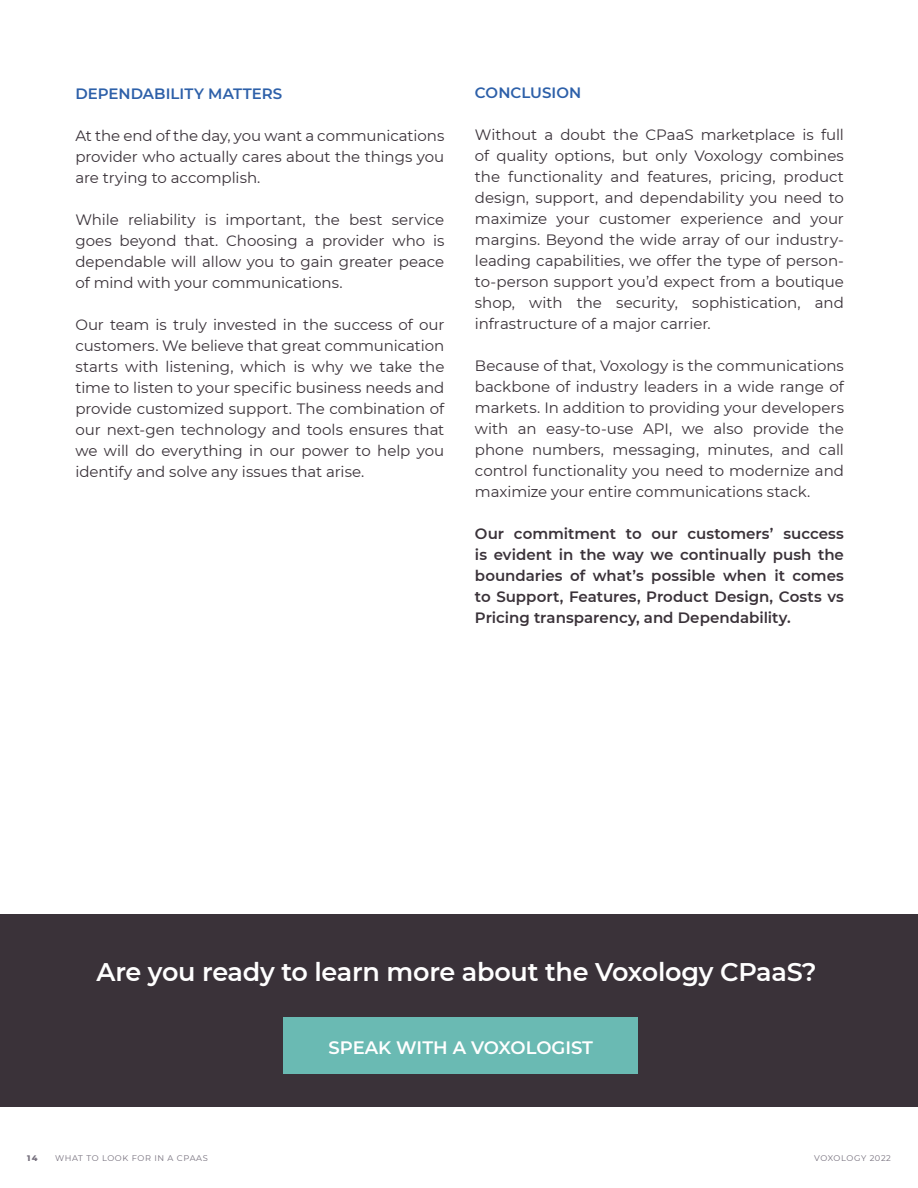
<style>
.page{position:relative;width:918px;height:1188px;background:#fff}
.page>*{position:absolute;margin:0;border:0;box-sizing:border-box;transform-origin:0 0}
.t1{font:600 25.5px "Montserrat";letter-spacing:-.01em;color:#fff}
.t2{font:600 18px "Montserrat";color:#fff}
.t3{font:15px/21px "Montserrat";letter-spacing:-.005em;color:#3a3239;text-align:justify}
.t4{font:600 15px/21px "Montserrat";color:#3a3239;text-align:justify}
.t5{font:600 15px "Montserrat";letter-spacing:.005em;color:#2d60a9}
.t6{font:8.25px "Montserrat";letter-spacing:.075em;color:#76707d}
.t7{font:800 8.25px "Montserrat";color:#76707d}
</style>
<div class="page">
<div style="left:0;top:915px;width:918px;height:192px;background:#3a3239"></div>
<div style="left:283px;top:1017px;width:355px;height:56px;background:#6abab3"></div>
<p class="t5" style="left:75px;top:83px;width:209px">DEPENDABILITY MATTERS</p>
<p class="t3" style="left:75px;top:125px;width:370px">At the end of the day, you want a communications provider who actually cares about the things you are trying to accomplish.</p>
<p class="t3" style="left:75px;top:209px;width:371px">While reliability is important, the best service goes beyond that. Choosing a provider who is dependable will allow you to gain greater peace of mind with your communications.</p>
<p class="t3" style="left:75px;top:314px;width:371px">Our team is truly invested in the success of our customers. We believe that great communication starts with listening, which is why we take the time to listen to your specific business needs and provide customized support. The combination of our next-gen technology and tools ensures that we will do everything in our power to help you identify and solve any issues that arise.</p>
<p class="t5" style="left:475px;top:82px;width:108px">CONCLUSION</p>
<p class="t3" style="left:475px;top:124px;width:371px">Without a doubt the CPaaS marketplace is full of quality options, but only Voxology combines the functionality and features, pricing, product design, support, and dependability you need to maximize your customer experience and your margins. Beyond the wide array of our industry&shy;leading capabilities, we offer the type of person&shy;to-person support you’d expect from a boutique shop, with the security, sophistication, and infrastructure of a major carrier.</p>
<p class="t3" style="left:475px;top:355px;width:371px">Because of that, Voxology is the communications backbone of industry leaders in a wide range of markets. In addition to providing your developers with an easy-to-use API, we also provide the phone numbers, messaging, minutes, and call control functionality you need to modernize and maximize your entire communications stack.</p>
<p class="t4" style="left:475px;top:523px;width:371px">Our commitment to our customers’ success is evident in the way we continually push the boundaries of what’s possible when it comes to Support, Features, Product Design, Costs vs Pricing transparency, and Dependability.</p>
<h1 class="t1" style="left:97px;top:954px;width:722px">Are you ready to learn more about the Voxology CPaaS?</h1>
<p class="t2" style="left:328px;top:1035px;width:266px">SPEAK WITH A VOXOLOGIST</p>
<p class="t7" style="left:27px;top:1152px;width:12px">14</p>
<p class="t6" style="left:55px;top:1152px;width:154px">WHAT TO LOOK FOR IN A CPAAS</p>
<p class="t6" style="left:814px;top:1152px;width:78px">VOXOLOGY 2022</p>
</div>
